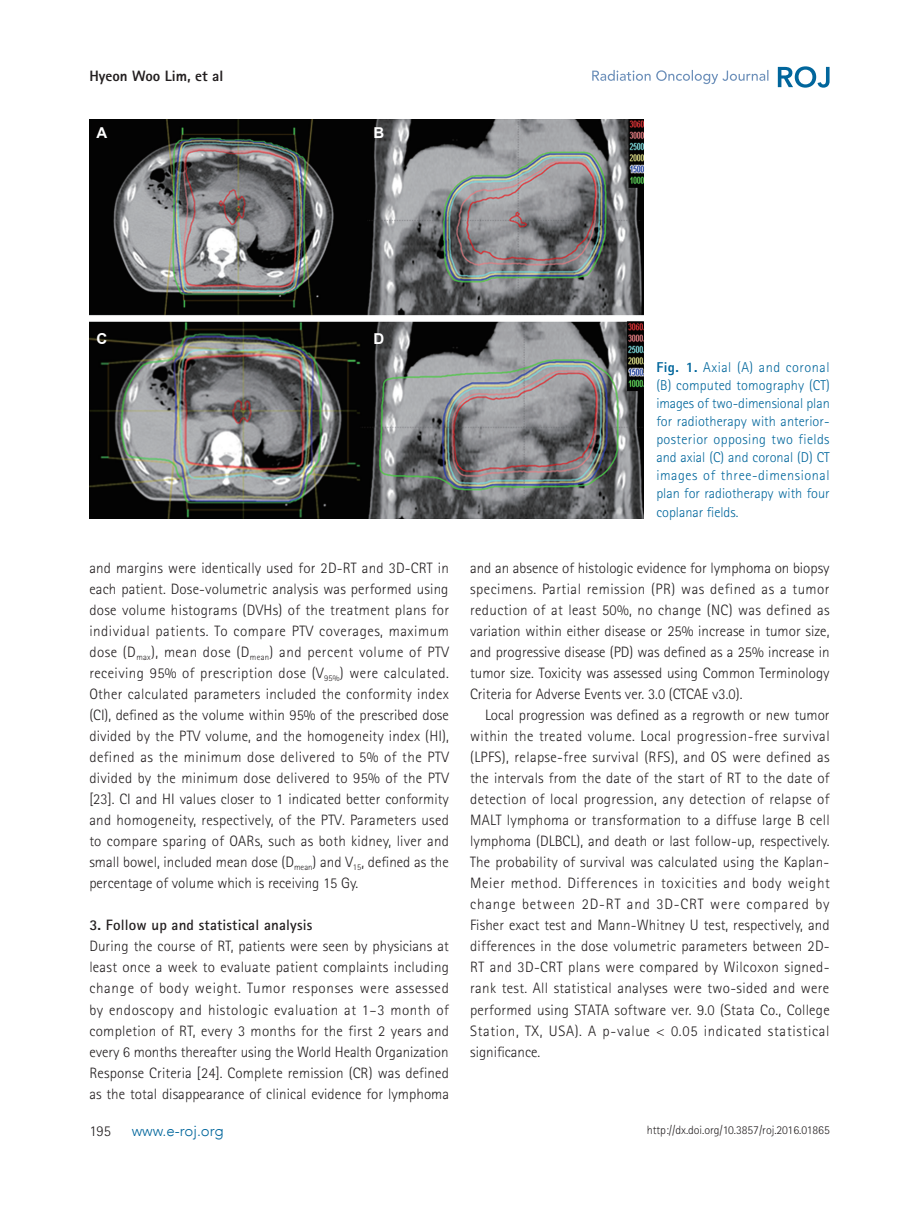
<style>
.page{position:relative;width:919px;height:1217px;background:#fff}
.page>*{position:absolute;margin:0;border:0;box-sizing:border-box;transform-origin:0 0}
.본문{font:300 15px/21px "Rotis Sans Serif";color:#231f20;text-align:justify}
.본문첫줄없는것{font:300 15px/21px "Rotis Sans Serif";color:#231f20;text-align:justify}
.본문1제목{font:700 15px "Rotis Sans Serif";letter-spacing:.01em;color:#231f20}
.t1{font:800 15px "Rotis Sans Serif";color:#231f20}
.t2{font:300 15px "Avenir LT";color:#01669c}
.t3{font:700 15px "Arial";color:#fff}
.저자명{font:300 15px "Rotis Sans Serif";color:#231f20}
.그림{font:300 14.25px/18px "Rotis Sans Serif";color:#01669c;text-align:justify}
.t4{font:300 12px "Rotis Sans Serif";letter-spacing:-.005em;color:#231f20}
.s1{font-weight:800}
</style>
<div class="page">
<svg style="left:777px;top:66px;width:52px;height:22px"></svg>
<svg style="left:592px;top:70px;width:176px;height:14px"></svg>
<img style="left:89px;top:119px;width:554px;height:399px">
<p class="t1" style="left:89px;top:67px;width:135px">Hyeon Woo Lim, et al</p>
<p class="t3" style="left:97px;top:123px;width:12px">A</p>
<p class="t3" style="left:373px;top:123px;width:12px">B</p>
<p class="t3" style="left:97px;top:328px;width:12px">C</p>
<p class="t3" style="left:373px;top:328px;width:12px">D</p>
<p class="본문" style="left:89px;top:557px;width:361px">and margins were identically used for 2D-RT and 3D-CRT in each patient. Dose-volumetric analysis was performed using dose volume histograms (DVHs) of the treatment plans for individual patients. To compare PTV coverages, maximum dose (D<sub>max</sub>), mean dose (D<sub>mean</sub>) and percent volume of PTV receiving 95% of prescription dose (V<sub>95%</sub>) were calculated.<br>Other calculated parameters included the conformity index (CI), defined as the volume within 95% of the prescribed dose divided by the PTV volume, and the homogeneity index (HI), defined as the minimum dose delivered to 5% of the PTV divided by the minimum dose delivered to 95% of the PTV [23]. CI and HI values closer to 1 indicated better conformity and homogeneity, respectively, of the PTV. Parameters used to compare sparing of OARs, such as both kidney, liver and small bowel, included mean dose (D<sub>mean</sub>) and V<sub>15</sub>, defined as the percentage of volume which is receiving 15 Gy.</p>
<p class="본문1제목" style="left:89px;top:915px;width:224px">3. Follow up and statistical analysis</p>
<p class="본문첫줄없는것" style="left:89px;top:935px;width:361px">During the course of RT, patients were seen by physicians at least once a week to evaluate patient complaints including change of body weight. Tumor responses were assessed by endoscopy and histologic evaluation at 1–3 month of completion of RT, every 3 months for the first 2 years and every 6 months thereafter using the World Health Organization Response Criteria [24]. Complete remission (CR) was defined as the total disappearance of clinical evidence for lymphoma</p>
<p class="그림" style="left:656px;top:358px;width:175px"><span class="s1">Fig. 1.</span> Axial (A) and coronal (B) computed tomography (CT) images of two-dimensional plan for radiotherapy with anterior&shy;posterior opposing two fields and axial (C) and coronal (D) CT images of three-dimensional plan for radiotherapy with four coplanar fields.</p>
<p class="본문첫줄없는것" style="left:470px;top:557px;width:361px">and an absence of histologic evidence for lymphoma on biopsy specimens. Partial remission (PR) was defined as a tumor reduction of at least 50%, no change (NC) was defined as variation within either disease or 25% increase in tumor size, and progressive disease (PD) was defined as a 25% increase in tumor size. Toxicity was assessed using Common Terminology Criteria for Adverse Events ver. 3.0 (CTCAE v3.0).</p>
<p class="본문" style="left:470px;top:704px;width:361px;text-indent:15px">Local progression was defined as a regrowth or new tumor within the treated volume. Local progression-free survival (LPFS), relapse-free survival (RFS), and OS were defined as the intervals from the date of the start of RT to the date of detection of local progression, any detection of relapse of MALT lymphoma or transformation to a diffuse large B cell lymphoma (DLBCL), and death or last follow-up, respectively.<br>The probability of survival was calculated using the Kaplan-Meier method. Differences in toxicities and body weight change between 2D-RT and 3D-CRT were compared by Fisher exact test and Mann-Whitney U test, respectively, and differences in the dose volumetric parameters between 2D-RT and 3D-CRT plans were compared by Wilcoxon signed&shy;rank test. All statistical analyses were two-sided and were performed using STATA software ver. 9.0 (Stata Co., College Station, TX, USA). A p-value &lt; 0.05 indicated statistical significance.</p>
<p class="저자명" style="left:89px;top:1122px;width:23px">195</p>
<p class="t2" style="left:132px;top:1121px;width:94px">www.e-roj.org</p>
<p class="t4" style="left:646px;top:1122px;width:184px">http://dx.doi.org/10.3857/roj.2016.01865</p>
</div>
